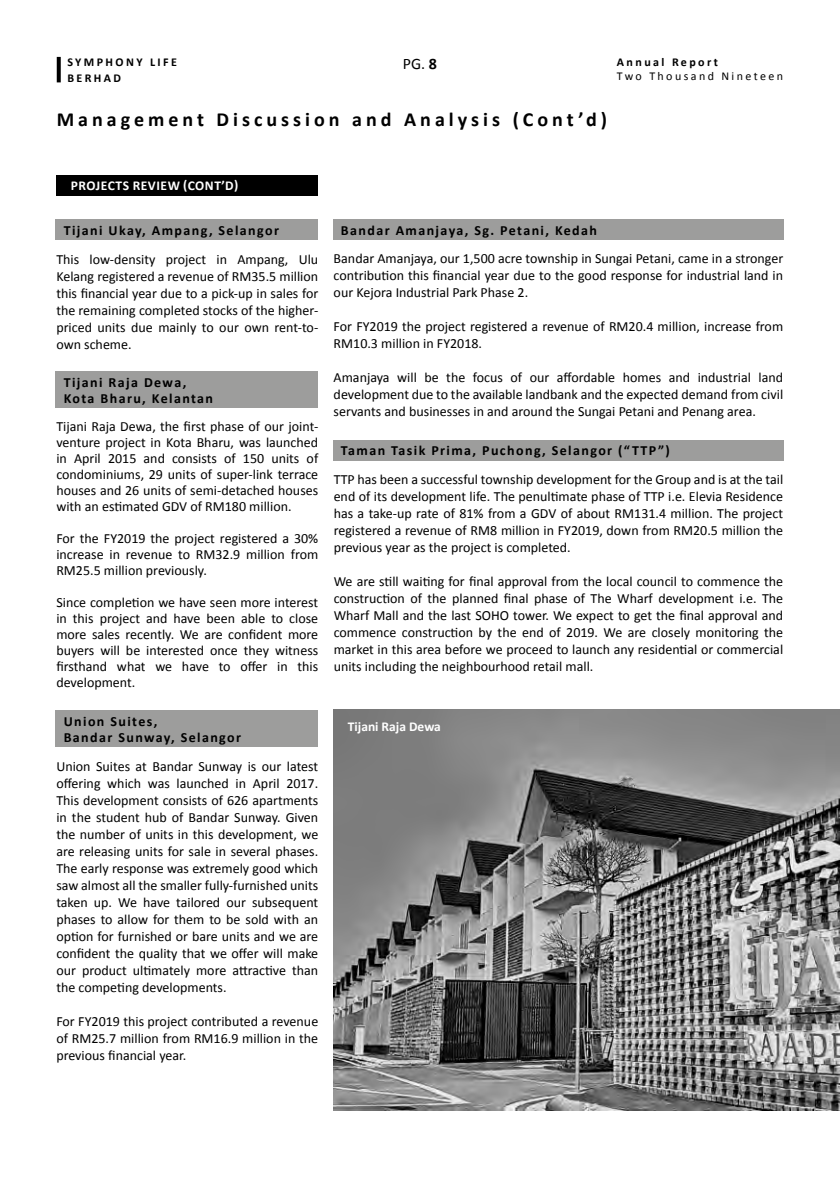
<style>
.page{position:relative;width:840px;height:1191px;background:#fff}
.page>*{position:absolute;margin:0;border:0;box-sizing:border-box;transform-origin:0 0}
.t1{font:700 20px "Calibri";letter-spacing:.2em;color:#000}
.t2{font:16px "Calibri";color:#000}
.t3{font:14px/17px "Calibri";color:#000;text-align:justify}
.t4{font:700 14px/15.6px "Calibri";letter-spacing:.1em;color:#000}
.t5{font:700 13.4px "Calibri";letter-spacing:.03em;color:#fff}
.t6{font:700 13.4px "Calibri";color:#fff}
.t7{font:700 12px/16px "Calibri";letter-spacing:.2em;color:#000}
.t8{font:12px "Calibri";letter-spacing:.2em;color:#000}
.s1{font-weight:700}
</style>
<div class="page">
<svg style="left:57px;top:57px;width:4px;height:25px"></svg>
<div style="left:56px;top:219px;width:262px;height:20px;background:#9d9d9c"></div>
<div style="left:56px;top:371px;width:262px;height:37px;background:#9d9d9c"></div>
<div style="left:56px;top:710px;width:262px;height:37px;background:#9d9d9c"></div>
<div style="left:333px;top:219px;width:449px;height:20px;background:#9d9d9c"></div>
<div style="left:333px;top:440px;width:449px;height:20px;background:#9d9d9c"></div>
<div style="left:56px;top:176px;width:261px;height:20px;background:#000"></div>
<img style="left:333px;top:709px;width:506px;height:401px">
<p class="t7" style="left:67px;top:54px;width:111px">SYMPHONY LIFE<br>BERHAD</p>
<p class="t2" style="left:402px;top:53px;width:36px">PG. <span class="s1">8</span></p>
<h1 class="t1" style="left:57px;top:107px;width:551px">Management Discussion and Analysis (Cont’d)</h1>
<p class="t7" style="left:616px;top:54px;width:102px">Annual Report</p>
<p class="t8" style="left:616px;top:69px;width:168px">Two Thousand Nineteen</p>
<p class="t5" style="left:71px;top:177px;width:169px">PROJECTS REVIEW (CONT’D)</p>
<p class="t4" style="left:64px;top:222px;width:217px">Tijani Ukay, Ampang, Selangor</p>
<p class="t4" style="left:341px;top:222px;width:257px">Bandar Amanjaya, Sg. Petani, Kedah</p>
<p class="t3" style="left:56px;top:250px;width:263px">This low-density project in Ampang, Ulu Kelang registered a revenue of RM35.5 million this financial year due to a pick-up in sales for the remaining completed stocks of the higher&shy;priced units due mainly to our own rent-to&shy;own scheme.</p>
<p class="t4" style="left:64px;top:374px;width:151px">Tijani Raja Dewa,<br>Kota Bharu, Kelantan</p>
<p class="t3" style="left:56px;top:419px;width:263px;line-height:16px">Tijani Raja Dewa, the first phase of our joint&shy;venture project in Kota Bharu, was launched in April 2015 and consists of 150 units of condominiums, 29 units of super-link terrace houses and 26 units of semi-detached houses with an estimated GDV of RM180 million.</p>
<p class="t3" style="left:56px;top:531px;width:263px;line-height:16px">For the FY2019 the project registered a 30% increase in revenue to RM32.9 million from RM25.5 million previously.</p>
<p class="t3" style="left:56px;top:595px;width:263px;line-height:16px">Since completion we have seen more interest in this project and have been able to close more sales recently. We are confident more buyers will be interested once they witness firsthand what we have to offer in this development.</p>
<p class="t4" style="left:64px;top:713px;width:179px">Union Suites,<br>Bandar Sunway, Selangor</p>
<p class="t3" style="left:56px;top:757px;width:263px">Union Suites at Bandar Sunway is our latest offering which was launched in April 2017.<br>This development consists of 626 apartments in the student hub of Bandar Sunway. Given the number of units in this development, we are releasing units for sale in several phases.<br>The early response was extremely good which saw almost all the smaller fully-furnished units taken up. We have tailored our subsequent phases to allow for them to be sold with an option for furnished or bare units and we are confident the quality that we offer will make our product ultimately more attractive than the competing developments.</p>
<p class="t3" style="left:56px;top:1012px;width:263px">For FY2019 this project contributed a revenue of RM25.7 million from RM16.9 million in the previous financial year.</p>
<p class="t3" style="left:333px;top:250px;width:451px">Bandar Amanjaya, our 1,500 acre township in Sungai Petani, came in a stronger contribution this financial year due to the good response for industrial land in our Kejora Industrial Park Phase 2.</p>
<p class="t3" style="left:333px;top:318px;width:451px">For FY2019 the project registered a revenue of RM20.4 million, increase from<br>RM10.3 million in FY2018.</p>
<p class="t3" style="left:333px;top:369px;width:451px">Amanjaya will be the focus of our affordable homes and industrial land development due to the available landbank and the expected demand from civil servants and businesses in and around the Sungai Petani and Penang area.</p>
<p class="t4" style="left:341px;top:443px;width:330px">Taman Tasik Prima, Puchong, Selangor (“TTP”)</p>
<p class="t3" style="left:333px;top:470px;width:451px">TTP has been a successful township development for the Group and is at the tail end of its development life. The penultimate phase of TTP i.e. Elevia Residence has a take-up rate of 81% from a GDV of about RM131.4 million. The project registered a revenue of RM8 million in FY2019, down from RM20.5 million the previous year as the project is completed.</p>
<p class="t3" style="left:333px;top:572px;width:451px">We are still waiting for final approval from the local council to commence the construction of the planned final phase of The Wharf development i.e. The Wharf Mall and the last SOHO tower. We expect to get the final approval and commence construction by the end of 2019. We are closely monitoring the market in this area before we proceed to launch any residential or commercial units including the neighbourhood retail mall.</p>
<p class="t6" style="left:348px;top:718px;width:94px">Tijani Raja Dewa</p>
</div>
